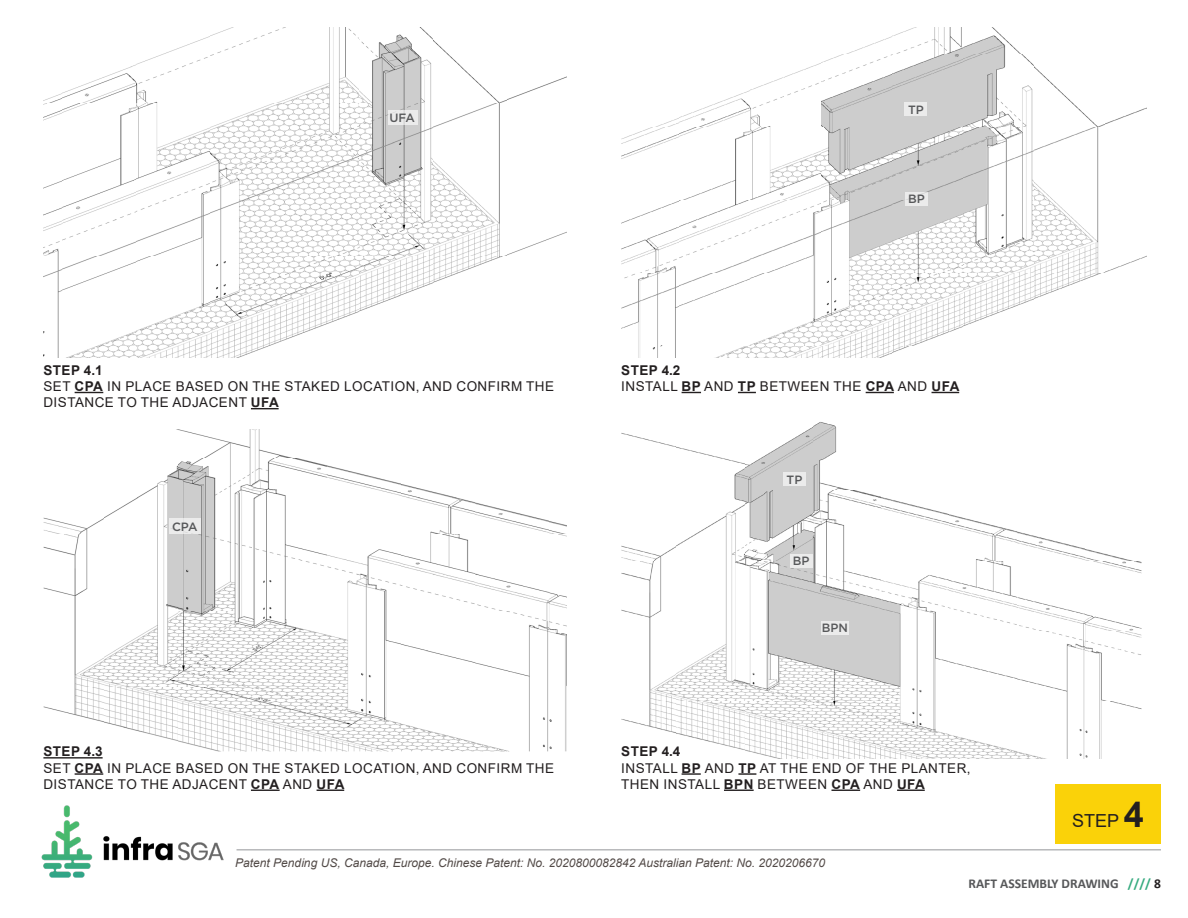
<style>
.page{position:relative;width:1188px;height:918px;background:#fff}
.page>*{position:absolute;margin:0;border:0;box-sizing:border-box;transform-origin:0 0}
.t1{font:18px "Arial";color:#231f20}
.LABEL{font:13.5px/16.2px "Arial";letter-spacing:.035em;color:#231f20}
.LABEL-2{font:700 13.5px "Arial";letter-spacing:.035em;color:#231f20}
.t2{font:700 13.5px "Calibri";color:#57585a}
.t3{font:italic 12px "Arial";color:#524a47}
.PANEL_LABEL_2{font:500 12px "Gotham";color:#57585a}
.s1{font-weight:700}
.s2{font-weight:700;font-size:36px}
.s3{color:#37ab80}
.s4{color:#231f20}
</style>
<div class="page">
<img style="left:43px;top:27px;width:524px;height:77px">
<img style="left:285px;top:27px;width:149px;height:1px">
<img style="left:43px;top:104px;width:465px;height:229px">
<img style="left:508px;top:231px;width:59px;height:24px">
<img style="left:43px;top:333px;width:260px;height:24px">
<img style="left:650px;top:63px;width:171px;height:65px">
<img style="left:821px;top:36px;width:71px;height:92px">
<img style="left:892px;top:27px;width:131px;height:28px">
<img style="left:892px;top:55px;width:255px;height:73px">
<img style="left:621px;top:128px;width:484px;height:219px">
<img style="left:1105px;top:255px;width:42px;height:18px">
<img style="left:638px;top:347px;width:269px;height:10px">
<img style="left:621px;top:422px;width:237px;height:69px">
<img style="left:621px;top:491px;width:521px;height:268px">
<img style="left:179px;top:430px;width:114px;height:28px">
<img style="left:43px;top:458px;width:524px;height:294px">
<div style="left:1055px;top:785px;width:106px;height:59px;background:#fad209"></div>
<img style="left:41px;top:805px;width:183px;height:73px">
<hr style="left:237px;top:849px;width:924px;height:1px;background:#939598">
<svg style="left:75px;top:392px;width:28px;height:1px"></svg>
<svg style="left:251px;top:408px;width:28px;height:1px"></svg>
<svg style="left:682px;top:392px;width:19px;height:1px"></svg>
<svg style="left:738px;top:392px;width:18px;height:1px"></svg>
<svg style="left:866px;top:392px;width:28px;height:1px"></svg>
<svg style="left:932px;top:392px;width:27px;height:1px"></svg>
<hr style="left:43px;top:757px;width:60px;height:2px;background:#231f20">
<hr style="left:75px;top:773px;width:28px;height:2px;background:#231f20">
<svg style="left:251px;top:790px;width:29px;height:1px"></svg>
<svg style="left:317px;top:790px;width:27px;height:1px"></svg>
<svg style="left:682px;top:773px;width:19px;height:2px"></svg>
<svg style="left:738px;top:773px;width:18px;height:2px"></svg>
<hr style="left:724px;top:790px;width:30px;height:1px;background:#231f20">
<svg style="left:831px;top:790px;width:29px;height:1px"></svg>
<svg style="left:897px;top:790px;width:28px;height:1px"></svg>
<div style="left:905px;top:102px;width:22px;height:14px;background:#ebebeb"></div>
<div style="left:783px;top:472px;width:23px;height:13px;background:#ebebeb"></div>
<div style="left:790px;top:555px;width:22px;height:13px;background:#ebebeb"></div>
<div style="left:821px;top:621px;width:28px;height:13px;background:#ebebeb"></div>
<svg style="left:905px;top:192px;width:23px;height:13px"></svg>
<div style="left:169px;top:518px;width:32px;height:16px;background:#ebebeb"></div>
<div style="left:388px;top:110px;width:30px;height:15px;background:#ebebeb"></div>
<p class="PANEL_LABEL_2" style="left:389px;top:110px;width:27px">UFA</p>
<p class="LABEL-2" style="left:43px;top:361px;width:61px">STEP 4.1</p>
<p class="LABEL" style="left:43px;top:378px;width:512px">SET <span class="s1">CPA</span> IN PLACE BASED ON THE STAKED LOCATION, AND CONFIRM THE<br>DISTANCE TO THE ADJACENT <span class="s1">UFA</span></p>
<p class="PANEL_LABEL_2" style="left:172px;top:519px;width:27px">CPA</p>
<p class="LABEL-2" style="left:43px;top:742px;width:61px">STEP 4.3</p>
<p class="LABEL" style="left:43px;top:760px;width:512px">SET <span class="s1">CPA</span> IN PLACE BASED ON THE STAKED LOCATION, AND CONFIRM THE<br>DISTANCE TO THE ADJACENT <span class="s1">CPA</span> AND <span class="s1">UFA</span></p>
<p class="PANEL_LABEL_2" style="left:908px;top:101px;width:17px">TP</p>
<p class="PANEL_LABEL_2" style="left:908px;top:191px;width:18px">BP</p>
<p class="LABEL-2" style="left:621px;top:361px;width:61px">STEP 4.2</p>
<p class="LABEL" style="left:621px;top:378px;width:340px">INSTALL <span class="s1">BP</span> AND <span class="s1">TP</span> BETWEEN THE <span class="s1">CPA</span> AND <span class="s1">UFA</span></p>
<p class="PANEL_LABEL_2" style="left:787px;top:472px;width:17px">TP</p>
<p class="PANEL_LABEL_2" style="left:793px;top:553px;width:18px">BP</p>
<p class="PANEL_LABEL_2" style="left:822px;top:620px;width:28px">BPN</p>
<p class="LABEL-2" style="left:621px;top:742px;width:61px">STEP 4.4</p>
<p class="LABEL" style="left:621px;top:760px;width:351px">INSTALL <span class="s1">BP</span> AND <span class="s1">TP</span> AT THE END OF THE PLANTER,<br>THEN INSTALL <span class="s1">BPN</span> BETWEEN <span class="s1">CPA</span> AND <span class="s1">UFA</span></p>
<p class="t3" style="left:235px;top:855px;width:591px">Patent Pending US, Canada, Europe. Chinese Patent: No. 2020800082842 Australian Patent: No. 2020206670</p>
<p class="t1" style="left:1072px;top:809px;width:73px">STEP <span class="s2">4</span></p>
<p class="t2" style="left:968px;top:874px;width:194px">RAFT ASSEMBLY DRAWING <span class="s3">////</span> <span class="s4">8</span></p>
</div>
